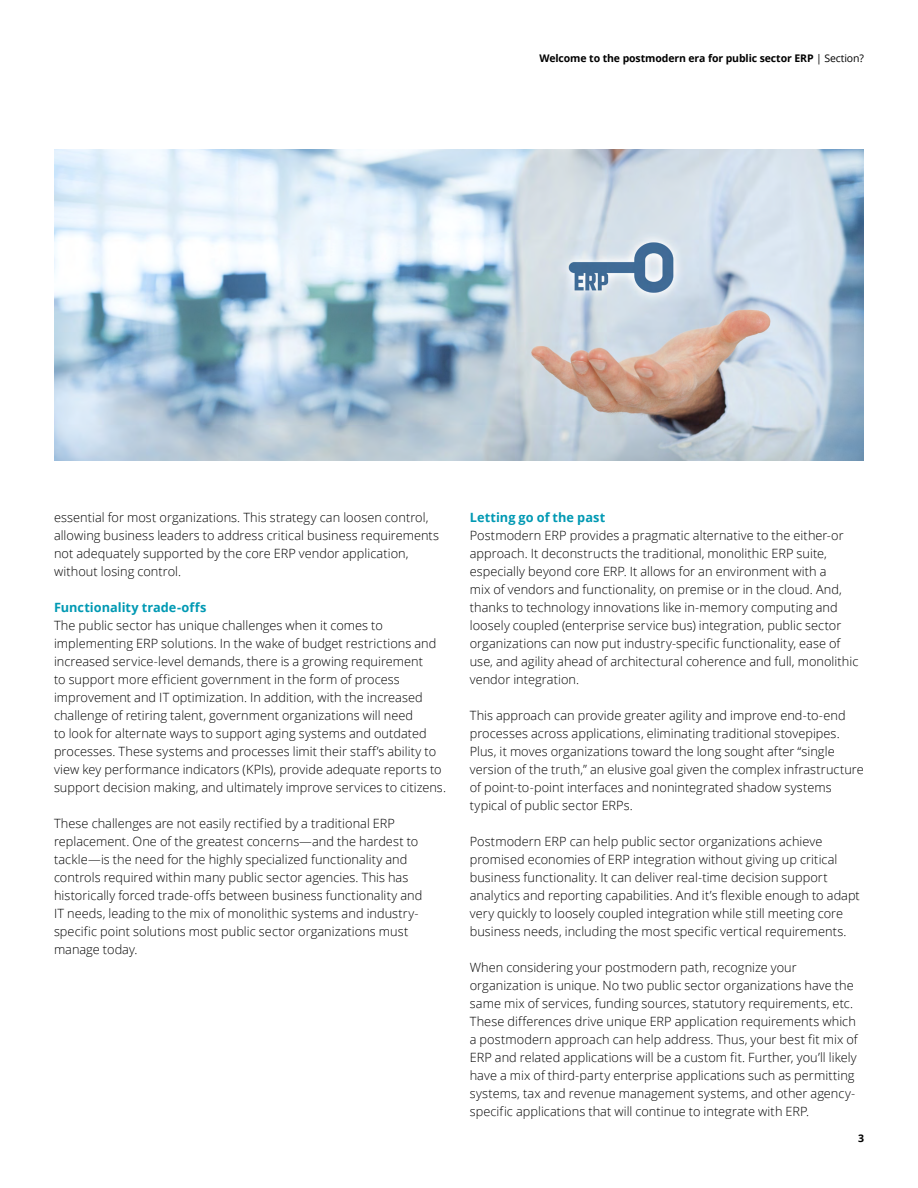
<style>
.page{position:relative;width:918px;height:1188px;background:#fff}
.page>*{position:absolute;margin:0;border:0;box-sizing:border-box;transform-origin:0 0}
.Body_copy__8_5_12pt{font:300 12.75px/18px "Open Sans";letter-spacing:.005em;color:#000}
.Subhead_A__8_5_12pt{font:700 12.75px "Open Sans";letter-spacing:.005em;color:#0099b3}
.Brochure_title___Lef{font:700 10.5px "Open Sans";letter-spacing:-.01em;color:#000}
.Brochure_title___Rig{font:700 10.5px "Open Sans";color:#000}
.s1{font-weight:400}
</style>
<div class="page">
<img style="left:54px;top:149px;width:810px;height:311px">
<p class="Brochure_title___Lef" style="left:539px;top:51px;width:326px">Welcome to the postmodern era for public sector ERP <span class="s1">| Section?</span></p>
<p class="Body_copy__8_5_12pt" style="left:54px;top:508px;width:387px">essential for most organizations. This strategy can loosen control, allowing business leaders to address critical business requirements not adequately supported by the core ERP vendor application, without losing control.</p>
<p class="Subhead_A__8_5_12pt" style="left:54px;top:598px;width:154px">Functionality trade-offs</p>
<p class="Body_copy__8_5_12pt" style="left:54px;top:616px;width:394px">The public sector has unique challenges when it comes to implementing ERP solutions. In the wake of budget restrictions and increased service-level demands, there is a growing requirement<br>to support more efficient government in the form of process improvement and IT optimization. In addition, with the increased challenge of retiring talent, government organizations will need<br>to look for alternate ways to support aging systems and outdated processes. These systems and processes limit their staff’s ability to view key performance indicators (KPIs), provide adequate reports to support decision making, and ultimately improve services to citizens.</p>
<p class="Body_copy__8_5_12pt" style="left:54px;top:814px;width:370px">These challenges are not easily rectified by a traditional ERP replacement. One of the greatest concerns—and the hardest to tackle—is the need for the highly specialized functionality and controls required within many public sector agencies. This has historically forced trade-offs between business functionality and IT needs, leading to the mix of monolithic systems and industry&shy;specific point solutions most public sector organizations must manage today.</p>
<p class="Subhead_A__8_5_12pt" style="left:470px;top:508px;width:137px">Letting go of the past</p>
<p class="Body_copy__8_5_12pt" style="left:470px;top:526px;width:390px">Postmodern ERP provides a pragmatic alternative to the either-or approach. It deconstructs the traditional, monolithic ERP suite, especially beyond core ERP. It allows for an environment with a<br>mix of vendors and functionality, on premise or in the cloud. And, thanks to technology innovations like in-memory computing and loosely coupled (enterprise service bus) integration, public sector organizations can now put industry-specific functionality, ease of use, and agility ahead of architectural coherence and full, monolithic vendor integration.</p>
<p class="Body_copy__8_5_12pt" style="left:470px;top:706px;width:396px">This approach can provide greater agility and improve end-to-end processes across applications, eliminating traditional stovepipes.<br>Plus, it moves organizations toward the long sought after “single version of the truth,” an elusive goal given the complex infrastructure of point-to-point interfaces and nonintegrated shadow systems typical of public sector ERPs.</p>
<p class="Body_copy__8_5_12pt" style="left:470px;top:832px;width:392px">Postmodern ERP can help public sector organizations achieve promised economies of ERP integration without giving up critical business functionality. It can deliver real-time decision support analytics and reporting capabilities. And it’s flexible enough to adapt very quickly to loosely coupled integration while still meeting core business needs, including the most specific vertical requirements.</p>
<p class="Body_copy__8_5_12pt" style="left:470px;top:958px;width:389px">When considering your postmodern path, recognize your organization is unique. No two public sector organizations have the same mix of services, funding sources, statutory requirements, etc.<br>These differences drive unique ERP application requirements which a postmodern approach can help address. Thus, your best fit mix of ERP and related applications will be a custom fit. Further, you’ll likely have a mix of third-party enterprise applications such as permitting systems, tax and revenue management systems, and other agency&shy;specific applications that will continue to integrate with ERP.</p>
<p class="Brochure_title___Rig" style="left:858px;top:1131px;width:7px">3</p>
</div>
